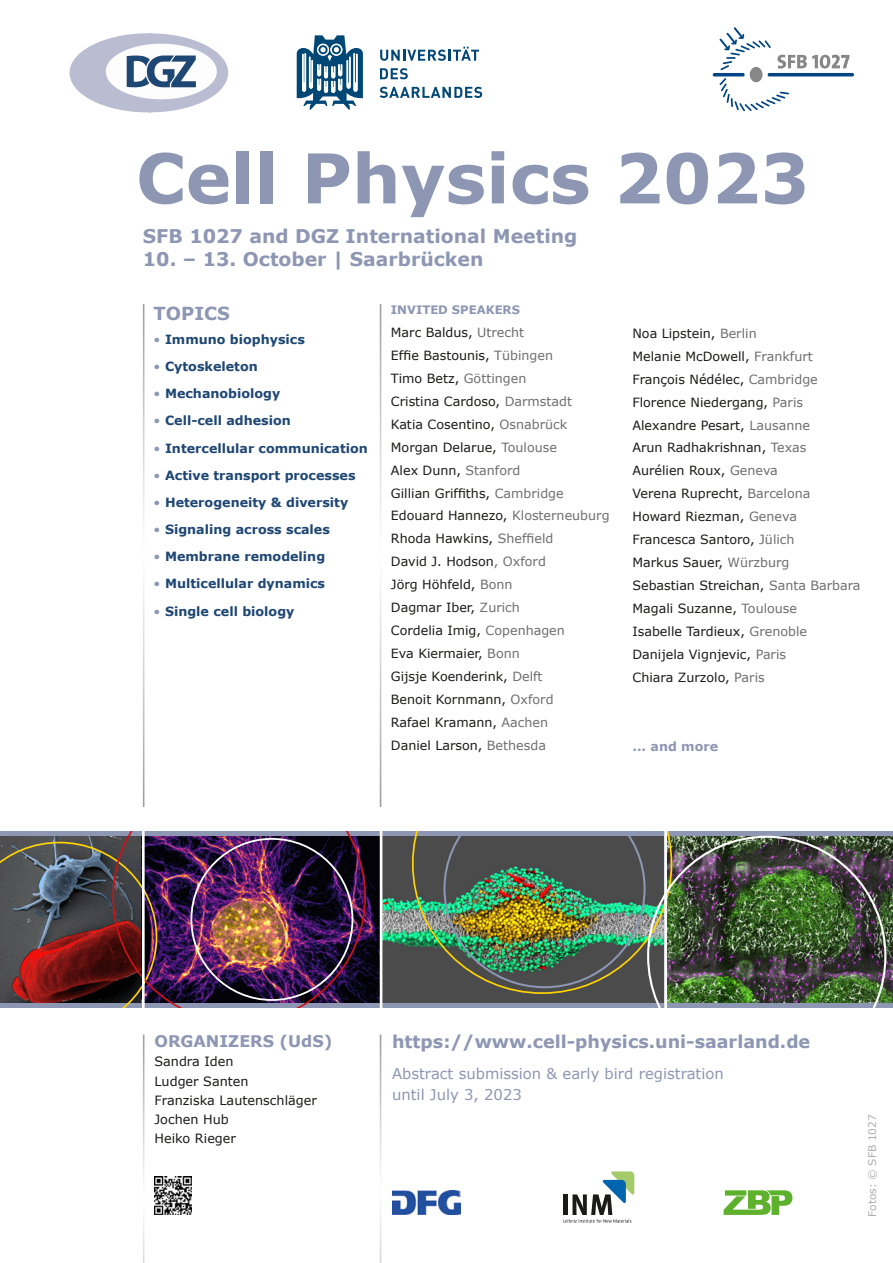
<style>
.page{position:relative;width:893px;height:1263px;background:#fff}
.page>*{position:absolute;margin:0;border:0;box-sizing:border-box;transform-origin:0 0}
.t1{font:700 68.55px "Verdana";color:#8d96b3}
.t2{font:700 18.9px "Verdana";color:#8d96b3}
.t3{font:700 18px "Verdana";color:#8d96b3}
.t4{font:700 17.55px "Verdana";color:#8d96b3}
.t5{font:700 16.05px "Verdana";color:#8d96b3}
.t6{font:14.85px/21.1px "Verdana";color:#8d96b3}
.t7{font:12.75px/23px "Verdana";color:#1a1a18}
.t8{font:700 12.75px "Verdana";color:#1f4774}
.t9{font:700 12.75px "Verdana";color:#8d96b3}
.t10{font:700 11.7px "Verdana";color:#8d96b3}
.t11{font:10.65px "Verdana";color:#adadae}
.s1{font-weight:400;color:#8d96b3}
.s2{color:#6e6e6e}
</style>
<div class="page">
<svg style="left:0;top:831px;width:893px;height:177px;fill:#8d96b3"></svg>
<img style="left:667px;top:837px;width:226px;height:165px">
<img style="left:382px;top:837px;width:281px;height:165px">
<img style="left:145px;top:837px;width:235px;height:165px">
<img style="left:0;top:842px;width:157px;height:166px">
<hr style="left:713px;top:73px;width:32px;height:3px;background:#004583;border-radius:2px">
<hr style="left:768px;top:73px;width:86px;height:3px;background:#004583;border-radius:2px">
<svg style="left:718px;top:27px;width:131px;height:85px"></svg>
<svg style="left:297px;top:35px;width:66px;height:75px"></svg>
<svg style="left:380px;top:47px;width:99px;height:14px"></svg>
<svg style="left:380px;top:68px;width:28px;height:11px"></svg>
<svg style="left:380px;top:87px;width:102px;height:11px"></svg>
<hr style="left:380px;top:818px;width:2px;height:212px;background:#fff">
<hr style="left:142px;top:818px;width:3px;height:212px;background:#fff">
<hr style="left:664px;top:814px;width:3px;height:212px;background:#fff">
<img style="left:392px;top:1190px;width:69px;height:24px">
<svg style="left:724px;top:1190px;width:68px;height:24px"></svg>
<svg style="left:563px;top:1171px;width:71px;height:52px"></svg>
<svg style="left:69px;top:33px;width:159px;height:79px"></svg>
<img style="left:154px;top:1176px;width:38px;height:38px">
<h1 class="t1" style="left:136px;top:151px;width:675px">Cell Physics 2023</h1>
<h2 class="t2" style="left:143px;top:229px;width:436px">SFB 1027 and DGZ International Meeting</h2>
<h2 class="t2" style="left:143px;top:251px;width:342px">10. – 13. October | Saarbrücken</h2>
<h3 class="t3" style="left:154px;top:306px;width:78px">TOPICS</h3>
<p class="t8" style="left:154px;top:334px;width:153px"><span class="s1">•</span> Immuno biophysics</p>
<p class="t8" style="left:154px;top:361px;width:106px"><span class="s1">•</span> Cytoskeleton</p>
<p class="t8" style="left:154px;top:388px;width:128px"><span class="s1">•</span> Mechanobiology</p>
<p class="t8" style="left:154px;top:416px;width:139px"><span class="s1">•</span> Cell-cell adhesion</p>
<p class="t8" style="left:154px;top:443px;width:216px"><span class="s1">•</span> Intercellular communication</p>
<p class="t8" style="left:154px;top:470px;width:203px"><span class="s1">•</span> Active transport processes</p>
<p class="t8" style="left:154px;top:497px;width:196px"><span class="s1">•</span> Heterogeneity &amp; diversity</p>
<p class="t8" style="left:154px;top:524px;width:178px"><span class="s1">•</span> Signaling across scales</p>
<p class="t8" style="left:154px;top:551px;width:173px"><span class="s1">•</span> Membrane remodeling</p>
<p class="t8" style="left:154px;top:579px;width:173px"><span class="s1">•</span> Multicellular dynamics</p>
<p class="t8" style="left:154px;top:606px;width:142px"><span class="s1">•</span> Single cell biology</p>
<p class="t10" style="left:391px;top:305px;width:131px">INVITED SPEAKERS</p>
<p class="t7" style="left:391px;top:322px;width:220px">Marc Baldus, <span class="s2">Utrecht<br></span>Effie Bastounis, <span class="s2">Tübingen<br></span>Timo Betz, <span class="s2">Göttingen<br></span>Cristina Cardoso, <span class="s2">Darmstadt<br></span>Katia Cosentino, <span class="s2">Osnabrück<br></span>Morgan Delarue, <span class="s2">Toulouse<br></span>Alex Dunn, <span class="s2">Stanford<br></span>Gillian Griffiths, <span class="s2">Cambridge<br></span>Edouard Hannezo, <span class="s2">Klosterneuburg<br></span>Rhoda Hawkins, <span class="s2">Sheffield<br></span>David J. Hodson<span class="s2">, Oxford<br></span>Jörg Höhfeld, <span class="s2">Bonn<br></span>Dagmar Iber, <span class="s2">Zurich<br></span>Cordelia Imig, <span class="s2">Copenhagen<br></span>Eva Kiermaier, <span class="s2">Bonn<br></span>Gijsje Koenderink, <span class="s2">Delft<br></span>Benoit Kornmann, <span class="s2">Oxford<br></span>Rafael Kramann, <span class="s2">Aachen<br></span>Daniel Larson, <span class="s2">Bethesda</span></p>
<p class="t7" style="left:632px;top:322px;width:230px">Noa Lipstein, <span class="s2">Berlin<br></span>Melanie McDowell, <span class="s2">Frankfurt<br></span>François Nédélec, <span class="s2">Cambridge<br></span>Florence Niedergang, <span class="s2">Paris<br></span>Alexandre Pesart, <span class="s2">Lausanne<br></span>Arun Radhakrishnan, <span class="s2">Texas<br></span>Aurélien Roux, <span class="s2">Geneva<br></span>Verena Ruprecht, <span class="s2">Barcelona<br></span>Howard Riezman, <span class="s2">Geneva<br></span>Francesca Santoro, <span class="s2">Jülich<br></span>Markus Sauer, <span class="s2">Würzburg<br></span>Sebastian Streichan, <span class="s2">Santa Barbara<br></span>Magali Suzanne, <span class="s2">Toulouse<br></span>Isabelle Tardieux, <span class="s2">Grenoble<br></span>Danijela Vignjevic, <span class="s2">Paris<br></span>Chiara Zurzolo, <span class="s2">Paris</span></p>
<p class="t9" style="left:632px;top:741px;width:87px">... and more</p>
<p class="t5" style="left:154px;top:1035px;width:180px">ORGANIZERS (UdS)</p>
<p class="t7" style="left:154px;top:1053px;width:164px;line-height:19.2px">Sandra Iden<br>Ludger Santen<br>Franziska Lautenschläger<br>Jochen Hub<br>Heiko Rieger</p>
<h3 class="t4" style="left:392px;top:1035px;width:420px">https://www.cell-physics.uni-saarland.de</h3>
<p class="t6" style="left:392px;top:1063px;width:333px">Abstract submission &amp; early bird registration until July 3, 2023</p>
<p class="t11" style="left:867px;top:1217px;width:104px;rotate:-90deg">Fotos: © SFB 1027</p>
</div>
